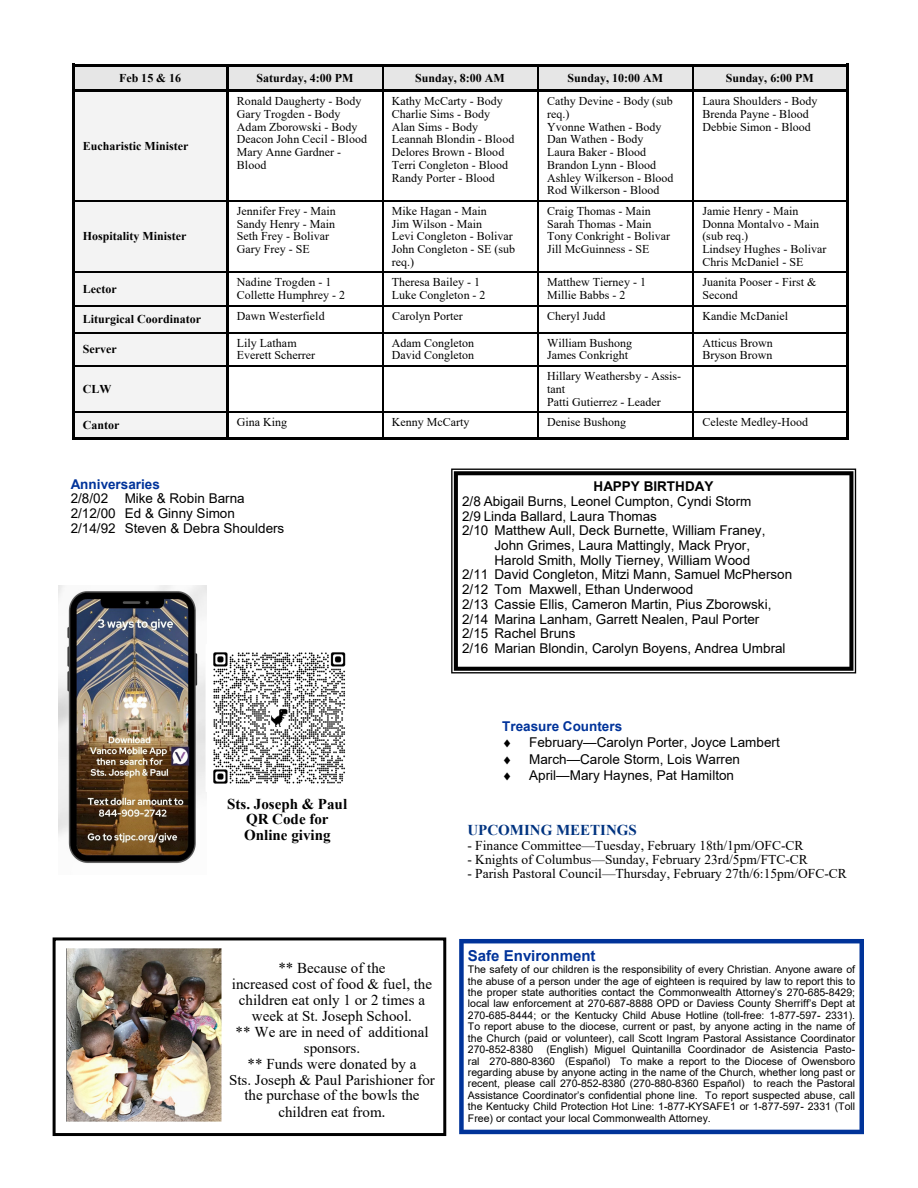
<style>
.page{position:relative;width:918px;height:1188px;background:#fff}
.page>*{position:absolute;margin:0;border:0;box-sizing:border-box;transform-origin:0 0}
.t1{font:15px/16px "Times New Roman";color:#000;text-align:center}
.t2{font:700 15px/15.6px "Times New Roman";color:#000;text-align:center}
.t3{font:700 15px "Times New Roman";color:#003380}
.t4{font:700 15px "Arial";color:#00339a}
.t5{font:13.5px/14.7px "Arial";color:#000}
.t6{font:13.5px "Times New Roman";color:#000}
.t7{font:700 13.5px "Arial";color:#00339a}
.t8{font:700 13.5px "Arial";color:#000}
.t9{font:12px/12.8px "Times New Roman";color:#000}
.t10{font:700 12px "Times New Roman";color:#000}
.t11{font:10.5px/11.4px "Arial";color:#000;text-align:justify}
.s1{font-weight:700;color:#00339a}
.s2{font-size:16.5px}
</style>
<div class="page">
<svg style="left:459px;top:939px;width:405px;height:195px"></svg>
<img style="left:59px;top:585px;width:147px;height:279px">
<img style="left:213px;top:652px;width:133px;height:132px">
<div style="left:53px;top:937px;width:393px;height:199px;border:3px solid #000"></div>
<img style="left:66px;top:948px;width:155px;height:173px">
<svg style="left:451px;top:469px;width:405px;height:204px"></svg>
<div style="left:72px;top:64px;width:155px;height:27px;background:#e6e6e6"></div>
<div style="left:227px;top:64px;width:155px;height:27px;background:#e6e6e6"></div>
<div style="left:382px;top:64px;width:156px;height:27px;background:#e6e6e6"></div>
<div style="left:538px;top:64px;width:155px;height:27px;background:#e6e6e6"></div>
<div style="left:693px;top:64px;width:155px;height:27px;background:#e6e6e6"></div>
<div style="left:72px;top:91px;width:155px;height:110px;background:#f3f3f3"></div>
<div style="left:72px;top:201px;width:155px;height:71px;background:#f3f3f3"></div>
<div style="left:72px;top:272px;width:155px;height:34px;background:#f3f3f3"></div>
<div style="left:72px;top:306px;width:155px;height:27px;background:#f3f3f3"></div>
<div style="left:72px;top:333px;width:155px;height:33px;background:#f3f3f3"></div>
<div style="left:72px;top:366px;width:155px;height:46px;background:#f3f3f3"></div>
<div style="left:72px;top:412px;width:155px;height:27px;background:#f3f3f3"></div>
<hr style="left:72px;top:64px;width:2px;height:373px;background:#000">
<hr style="left:226px;top:66px;width:2px;height:371px;background:#000">
<hr style="left:382px;top:66px;width:1px;height:371px;background:#000">
<hr style="left:537px;top:66px;width:2px;height:371px;background:#000">
<hr style="left:692px;top:66px;width:2px;height:371px;background:#000">
<hr style="left:846px;top:64px;width:2px;height:373px;background:#000">
<hr style="left:72px;top:64px;width:776px;height:2px;background:#000">
<hr style="left:74px;top:90px;width:772px;height:2px;background:#000">
<hr style="left:74px;top:200px;width:772px;height:2px;background:#000">
<hr style="left:74px;top:272px;width:772px;height:1px;background:#000">
<hr style="left:74px;top:305px;width:772px;height:2px;background:#000">
<hr style="left:74px;top:332px;width:772px;height:2px;background:#000">
<hr style="left:74px;top:365px;width:772px;height:2px;background:#000">
<hr style="left:74px;top:411px;width:772px;height:2px;background:#000">
<hr style="left:72px;top:437px;width:776px;height:2px;background:#000">
<p class="t10" style="left:119px;top:69px;width:64px">Feb 15 &amp; 16</p>
<p class="t10" style="left:256px;top:69px;width:99px">Saturday, 4:00 PM</p>
<p class="t10" style="left:415px;top:69px;width:91px">Sunday, 8:00 AM</p>
<p class="t10" style="left:568px;top:69px;width:97px">Sunday, 10:00 AM</p>
<p class="t10" style="left:726px;top:69px;width:90px">Sunday, 6:00 PM</p>
<p class="t10" style="left:83px;top:137px;width:107px">Eucharistic Minister</p>
<p class="t10" style="left:83px;top:228px;width:105px">Hospitality Minister</p>
<p class="t9" style="left:237px;top:95px;width:132px">Ronald Daugherty - Body<br>Gary Trogden - Body<br>Adam Zborowski - Body<br>Deacon John Cecil - Blood<br>Mary Anne Gardner -<br>Blood</p>
<p class="t9" style="left:392px;top:95px;width:124px">Kathy McCarty - Body<br>Charlie Sims - Body<br>Alan Sims - Body<br>Leannah Blondin - Blood<br>Delores Brown - Blood<br>Terri Congleton - Blood<br>Randy Porter - Blood</p>
<p class="t9" style="left:547px;top:95px;width:128px">Cathy Devine - Body (sub req.)<br>Yvonne Wathen - Body<br>Dan Wathen - Body<br>Laura Baker - Blood<br>Brandon Lynn - Blood<br>Ashley Wilkerson - Blood<br>Rod Wilkerson - Blood</p>
<p class="t9" style="left:702px;top:95px;width:117px">Laura Shoulders - Body<br>Brenda Payne - Blood<br>Debbie Simon - Blood</p>
<p class="t9" style="left:237px;top:204px;width:100px">Jennifer Frey - Main<br>Sandy Henry - Main<br>Seth Frey - Bolivar<br>Gary Frey - SE</p>
<p class="t9" style="left:392px;top:204px;width:125px">Mike Hagan - Main<br>Jim Wilson - Main<br>Levi Congleton - Bolivar<br>John Congleton - SE (sub req.)</p>
<p class="t9" style="left:547px;top:204px;width:125px">Craig Thomas - Main<br>Sarah Thomas - Main<br>Tony Conkright - Bolivar<br>Jill McGuinness - SE</p>
<p class="t9" style="left:702px;top:204px;width:126px">Jamie Henry - Main<br>Donna Montalvo - Main (sub req.)<br>Lindsey Hughes - Bolivar<br>Chris McDaniel - SE</p>
<p class="t10" style="left:83px;top:280px;width:35px">Lector</p>
<p class="t9" style="left:237px;top:276px;width:110px">Nadine Trogden - 1<br>Collette Humphrey - 2</p>
<p class="t9" style="left:392px;top:276px;width:95px">Theresa Bailey - 1<br>Luke Congleton - 2</p>
<p class="t9" style="left:547px;top:276px;width:100px">Matthew Tierney - 1<br>Millie Babbs - 2</p>
<p class="t9" style="left:702px;top:276px;width:115px">Juanita Pooser - First &amp;<br>Second</p>
<p class="t10" style="left:83px;top:310px;width:120px">Liturgical Coordinator</p>
<p class="t9" style="left:237px;top:309px;width:89px">Dawn Westerfield</p>
<p class="t9" style="left:392px;top:309px;width:72px">Carolyn Porter</p>
<p class="t9" style="left:547px;top:309px;width:60px">Cheryl Judd</p>
<p class="t9" style="left:702px;top:309px;width:87px">Kandie McDaniel</p>
<p class="t10" style="left:83px;top:340px;width:35px">Server</p>
<p class="t9" style="left:237px;top:336px;width:80px">Lily Latham<br>Everett Scherrer</p>
<p class="t9" style="left:392px;top:336px;width:84px">Adam Congleton<br>David Congleton</p>
<p class="t9" style="left:547px;top:336px;width:87px">William Bushong<br>James Conkright</p>
<p class="t9" style="left:702px;top:336px;width:72px">Atticus Brown<br>Bryson Brown</p>
<p class="t10" style="left:83px;top:380px;width:30px">CLW</p>
<p class="t9" style="left:547px;top:369px;width:136px">Hillary Weathersby - Assis&shy;tant<br>Patti Gutierrez - Leader</p>
<p class="t10" style="left:83px;top:416px;width:38px">Cantor</p>
<p class="t9" style="left:237px;top:415px;width:52px">Gina King</p>
<p class="t9" style="left:392px;top:415px;width:79px">Kenny McCarty</p>
<p class="t9" style="left:547px;top:415px;width:81px">Denise Bushong</p>
<p class="t9" style="left:702px;top:415px;width:107px">Celeste Medley-Hood</p>
<p class="t5" style="left:71px;top:476px;width:215px"><span class="s1">Anniversaries<br></span>2/8/02 Mike &amp; Robin Barna<br>2/12/00 Ed &amp; Ginny Simon<br>2/14/92 Steven &amp; Debra Shoulders</p>
<p class="t2" style="left:227px;top:795px;width:121px">Sts. Joseph &amp; Paul<br>QR Code for<br>Online giving</p>
<p class="t1" style="left:229px;top:960px;width:207px">** Because of the<br>increased cost of food &amp; fuel, the children eat only 1 or 2 times a week at St. Joseph School.<br>** We are in need of additional sponsors.<br>** Funds were donated by a<br>Sts. Joseph &amp; Paul Parishioner for the purchase of the bowls the children eat from<span class="s2">.</span></p>
<p class="t8" style="left:594px;top:477px;width:121px">HAPPY BIRTHDAY</p>
<p class="t5" style="left:462px;top:494px;width:291px">2/8 Abigail Burns, Leonel Cumpton, Cyndi Storm</p>
<p class="t5" style="left:462px;top:508px;width:196px">2/9 Linda Ballard, Laura Thomas</p>
<p class="t5" style="left:462px;top:523px;width:305px">2/10 Matthew Aull, Deck Burnette, William Franey,</p>
<p class="t5" style="left:495px;top:538px;width:257px">John Grimes, Laura Mattingly, Mack Pryor,</p>
<p class="t5" style="left:495px;top:553px;width:257px">Harold Smith, Molly Tierney, William Wood</p>
<p class="t5" style="left:462px;top:567px;width:332px">2/11 David Congleton, Mitzi Mann, Samuel McPherson</p>
<p class="t5" style="left:462px;top:582px;width:233px">2/12 Tom Maxwell, Ethan Underwood</p>
<p class="t5" style="left:462px;top:597px;width:311px">2/13 Cassie Ellis, Cameron Martin, Pius Zborowski,</p>
<p class="t5" style="left:462px;top:611px;width:299px">2/14 Marina Lanham, Garrett Nealen, Paul Porter</p>
<p class="t5" style="left:462px;top:626px;width:115px">2/15 Rachel Bruns</p>
<p class="t5" style="left:462px;top:641px;width:325px">2/16 Marian Blondin, Carolyn Boyens, Andrea Umbral</p>
<p class="t7" style="left:502px;top:716px;width:122px">Treasure Counters</p>
<p class="t5" style="left:502px;top:735px;width:279px">◻ February—Carolyn Porter, Joyce Lambert</p>
<p class="t5" style="left:502px;top:751px;width:239px">◻ March—Carole Storm, Lois Warren</p>
<p class="t5" style="left:502px;top:768px;width:233px">◻ April—Mary Haynes, Pat Hamilton</p>
<p class="t3" style="left:467px;top:819px;width:171px">UPCOMING MEETINGS</p>
<p class="t6" style="left:467px;top:836px;width:338px">- Finance Committee—Tuesday, February 18th/1pm/OFC-CR</p>
<p class="t6" style="left:467px;top:850px;width:342px">- Knights of Columbus—Sunday, February 23rd/5pm/FTC-CR</p>
<p class="t6" style="left:467px;top:864px;width:381px">- Parish Pastoral Council—Thursday, February 27th/6:15pm/OFC-CR</p>
<p class="t4" style="left:468px;top:945px;width:129px">Safe Environment</p>
<p class="t11" style="left:468px;top:964px;width:389px">The safety of our children is the responsibility of every Christian. Anyone aware of the abuse of a person under the age of eighteen is required by law to report this to the proper state authorities contact the Commonwealth Attorney’s 270-685-8429; local law enforcement at 270-687-8888 OPD or Daviess County Sherriff’s Dept at 270-685-8444; or the Kentucky Child Abuse Hotline (toll-free: 1-877-597- 2331).<br>To report abuse to the diocese, current or past, by anyone acting in the name of the Church (paid or volunteer), call Scott Ingram Pastoral Assistance Coordinator 270-852-8380 (English) Miguel Quintanilla Coordinador de Asistencia Pasto&shy;ral 270-880-8360 (Español) To make a report to the Diocese of Owensboro regarding abuse by anyone acting in the name of the Church, whether long past or recent, please call 270-852-8380 (270-880-8360 Español) to reach the Pastoral Assistance Coordinator’s confidential phone line. To report suspected abuse, call the Kentucky Child Protection Hot Line: 1-877-KYSAFE1 or 1-877-597- 2331 (Toll Free) or contact your local Commonwealth Attorney.</p>
</div>
